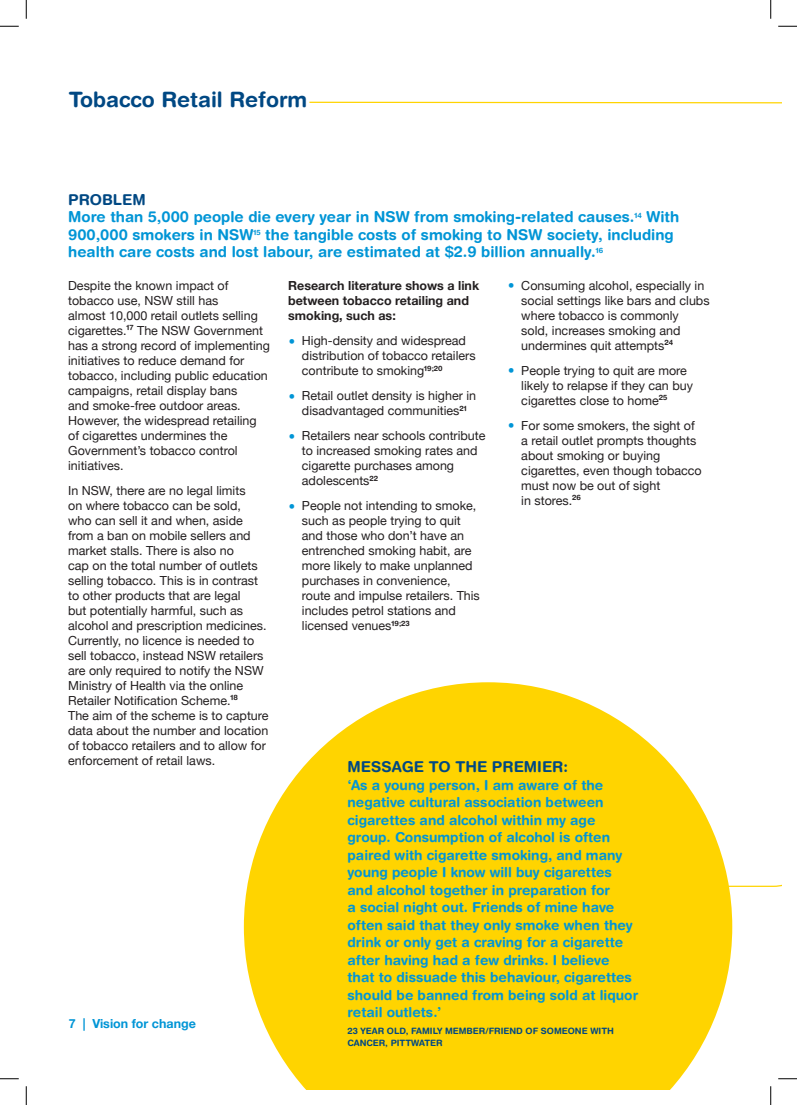
<style>
.page{position:relative;width:797px;height:1105px;background:#fff}
.page>*{position:absolute;margin:0;border:0;box-sizing:border-box;transform-origin:0 0}
.t1{font:700 21.25px "Helvetica Rounded";color:#004883}
.t2{font:700 15px/17.5px "Helvetica Rounded";color:#0095d6}
.t3{font:700 15px "Helvetica Rounded";color:#004883}
.t4{font:700 13.75px/17.5px "Helvetica Rounded";color:#0095d6}
.bodycopy{font:12.5px/15px "Helvetica Neue";color:#231f20}
.bodycopy-2{font:700 12.5px/15px "Helvetica Neue";color:#231f20}
.t5{font:700 12.5px "Helvetica Neue";color:#0095d6}
.t6{font:700 8.75px/12.5px "Helvetica Rounded";color:#004883}
.s1{font-weight:700;font-size:21.25px;color:#0095d6}
</style>
<div class="page">
<svg style="left:309px;top:101px;width:472px;height:3px"></svg>
<svg style="left:244px;top:682px;width:488px;height:407px;fill:#ffd400"></svg>
<svg style="left:0;top:25px;width:19px;height:2px"></svg>
<svg style="left:778px;top:25px;width:19px;height:2px"></svg>
<svg style="left:0;top:1078px;width:19px;height:1px"></svg>
<svg style="left:778px;top:1078px;width:19px;height:1px"></svg>
<svg style="left:25px;top:0;width:2px;height:19px"></svg>
<svg style="left:25px;top:1086px;width:2px;height:19px"></svg>
<svg style="left:770px;top:0;width:1px;height:19px"></svg>
<svg style="left:770px;top:1086px;width:1px;height:19px"></svg>
<p class="t1" style="left:69px;top:86px;width:240px">Tobacco Retail Reform</p>
<p class="t3" style="left:68px;top:190px;width:79px">PROBLEM</p>
<p class="t2" style="left:68px;top:208px;width:612px">More than 5,000 people die every year in NSW from smoking-related causes.<sup>14</sup> With<br>900,000 smokers in NSW<sup>15</sup> the tangible costs of smoking to NSW society, including health care costs and lost labour, are estimated at $2.9 billion annually.<sup>16</sup></p>
<p class="bodycopy" style="left:521px;top:278px;width:190px;text-indent:-14px"><span class="s1">•</span> Consuming alcohol, especially in social settings like bars and clubs where tobacco is commonly<br>sold, increases smoking and undermines quit attempts<sup>24</sup></p>
<p class="bodycopy" style="left:521px;top:363px;width:173px;text-indent:-14px"><span class="s1">•</span> People trying to quit are more likely to relapse if they can buy cigarettes close to home<sup>25</sup></p>
<p class="bodycopy" style="left:521px;top:418px;width:182px;text-indent:-14px"><span class="s1">•</span> For some smokers, the sight of a retail outlet prompts thoughts about smoking or buying cigarettes, even though tobacco must now be out of sight<br>in stores.<sup>26</sup></p>
<p class="bodycopy" style="left:68px;top:278px;width:203px">Despite the known impact of tobacco use, NSW still has<br>almost 10,000 retail outlets selling cigarettes.<sup>17</sup> The NSW Government has a strong record of implementing initiatives to reduce demand for tobacco, including public education campaigns, retail display bans<br>and smoke-free outdoor areas.<br>However, the widespread retailing of cigarettes undermines the<br>Government’s tobacco control initiatives.</p>
<p class="bodycopy" style="left:68px;top:483px;width:202px">In NSW, there are no legal limits<br>on where tobacco can be sold,<br>who can sell it and when, aside from a ban on mobile sellers and market stalls. There is also no<br>cap on the total number of outlets selling tobacco. This is in contrast to other products that are legal<br>but potentially harmful, such as alcohol and prescription medicines.<br>Currently, no licence is needed to sell tobacco, instead NSW retailers are only required to notify the NSW Ministry of Health via the online Retailer Notification Scheme.<sup>18<br></sup>The aim of the scheme is to capture data about the number and location of tobacco retailers and to allow for enforcement of retail laws.</p>
<p class="bodycopy-2" style="left:288px;top:278px;width:192px">Research literature shows a link between tobacco retailing and smoking, such as:</p>
<p class="bodycopy" style="left:302px;top:334px;width:175px;text-indent:-14px"><span class="s1">•</span> High-density and widespread distribution of tobacco retailers contribute to smoking<sup>19;20</sup></p>
<p class="bodycopy" style="left:288px;top:389px;width:189px;text-align:center"><span class="s1">•</span> Retail outlet density is higher in disadvantaged communities<sup>21</sup></p>
<p class="bodycopy" style="left:302px;top:429px;width:185px;text-indent:-14px"><span class="s1">•</span> Retailers near schools contribute to increased smoking rates and cigarette purchases among adolescents<sup>22</sup></p>
<p class="bodycopy" style="left:302px;top:499px;width:179px;text-indent:-14px"><span class="s1">•</span> People not intending to smoke, such as people trying to quit and those who don’t have an entrenched smoking habit, are more likely to make unplanned purchases in convenience, route and impulse retailers. This includes petrol stations and licensed venues<sup>19;23</sup></p>
<p class="t3" style="left:347px;top:758px;width:222px">MESSAGE TO THE PREMIER:</p>
<p class="t4" style="left:347px;top:776px;width:292px">‘As a young person, I am aware of the negative cultural association between cigarettes and alcohol within my age group. Consumption of alcohol is often paired with cigarette smoking, and many young people I know will buy cigarettes and alcohol together in preparation for<br>a social night out. Friends of mine have often said that they only smoke when they drink or only get a craving for a cigarette after having had a few drinks. I believe that to dissuade this behaviour, cigarettes should be banned from being sold at liquor retail outlets.’</p>
<p class="t6" style="left:347px;top:1024px;width:268px">23 YEAR OLD, FAMILY MEMBER/FRIEND OF SOMEONE WITH<br>CANCER, PITTWATER</p>
<p class="t5" style="left:69px;top:1014px;width:129px">7 | Vision for change</p>
</div>
